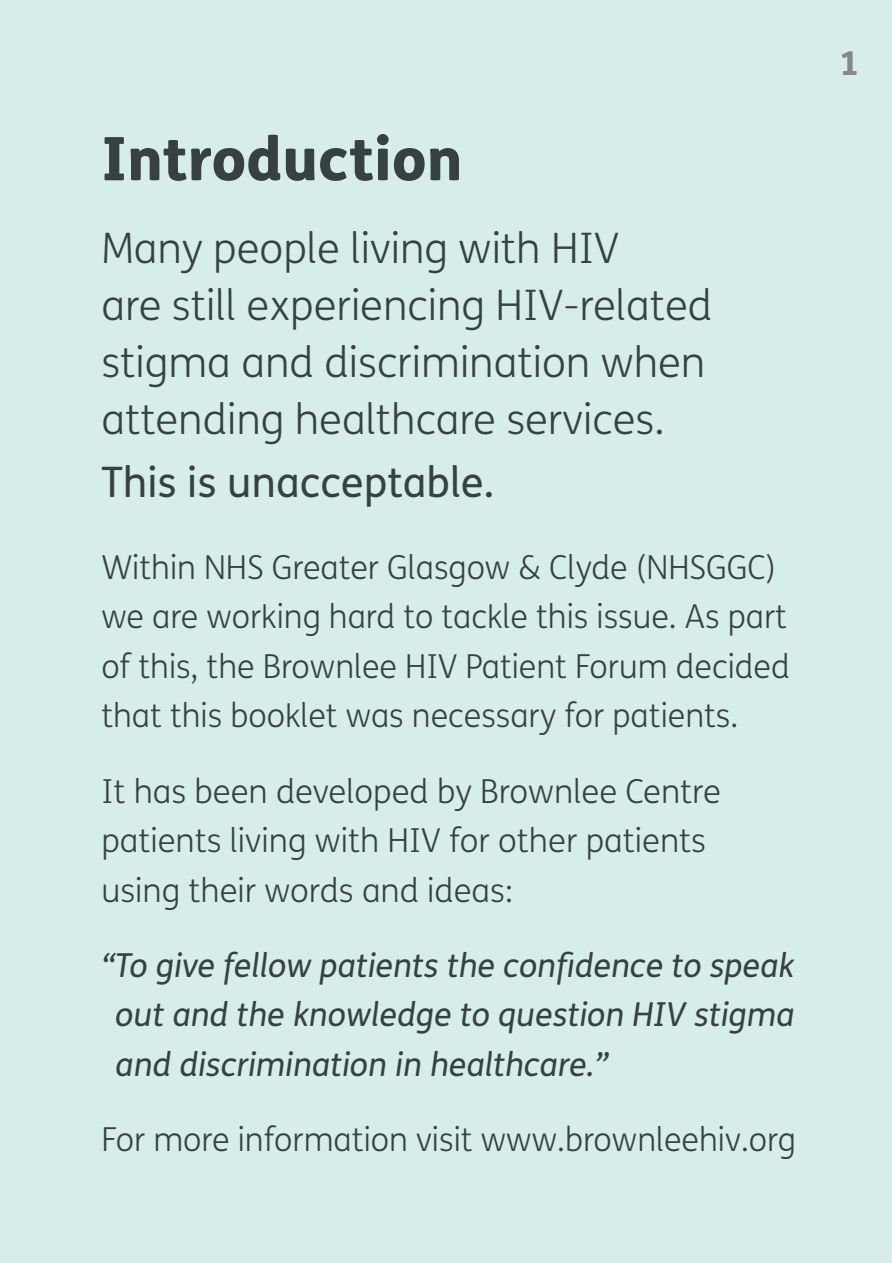
<style>
.page{position:relative;width:892px;height:1263px;background:#fff}
.page>*{position:absolute;margin:0;border:0;box-sizing:border-box;transform-origin:0 0}
.t1{font:800 60px "FS Me";color:#374142}
.t2{font:300 42px/57px "FS Me";color:#374142}
.t3{font:42px "FS Me";color:#374142}
.t4{font:300 33px/49.5px "FS Me";color:#374142}
.t5{font:italic 33px/49.5px "FS Me";color:#374142;text-align:justify}
.t6{font:800 33px "FS Me";color:#87888a}
</style>
<div class="page">
<div style="left:0;top:0;width:891px;height:1263px;background:#d6edeb"></div>
<h1 class="t1" style="left:101px;top:121px;width:362px">Introduction</h1>
<p class="t2" style="left:101px;top:221px;width:612px">Many people living with HIV<br>are still experiencing HIV-related stigma and discrimination when attending healthcare services.</p>
<p class="t3" style="left:101px;top:458px;width:394px">This is unacceptable.</p>
<p class="t4" style="left:101px;top:543px;width:690px">Within NHS Greater Glasgow &amp; Clyde (NHSGGC) we are working hard to tackle this issue. As part of this, the Brownlee HIV Patient Forum decided that this booklet was necessary for patients.</p>
<p class="t4" style="left:101px;top:767px;width:621px">It has been developed by Brownlee Centre patients living with HIV for other patients using their words and ideas:</p>
<p class="t5" style="left:115px;top:941px;width:680px;text-indent:-14px">“To give fellow patients the confidence to speak out and the knowledge to question HIV stigma and discrimination in healthcare.”</p>
<p class="t4" style="left:101px;top:1115px;width:696px">For more information visit www.brownleehiv.org</p>
<p class="t6" style="left:839px;top:43px;width:21px">1</p>
</div>
